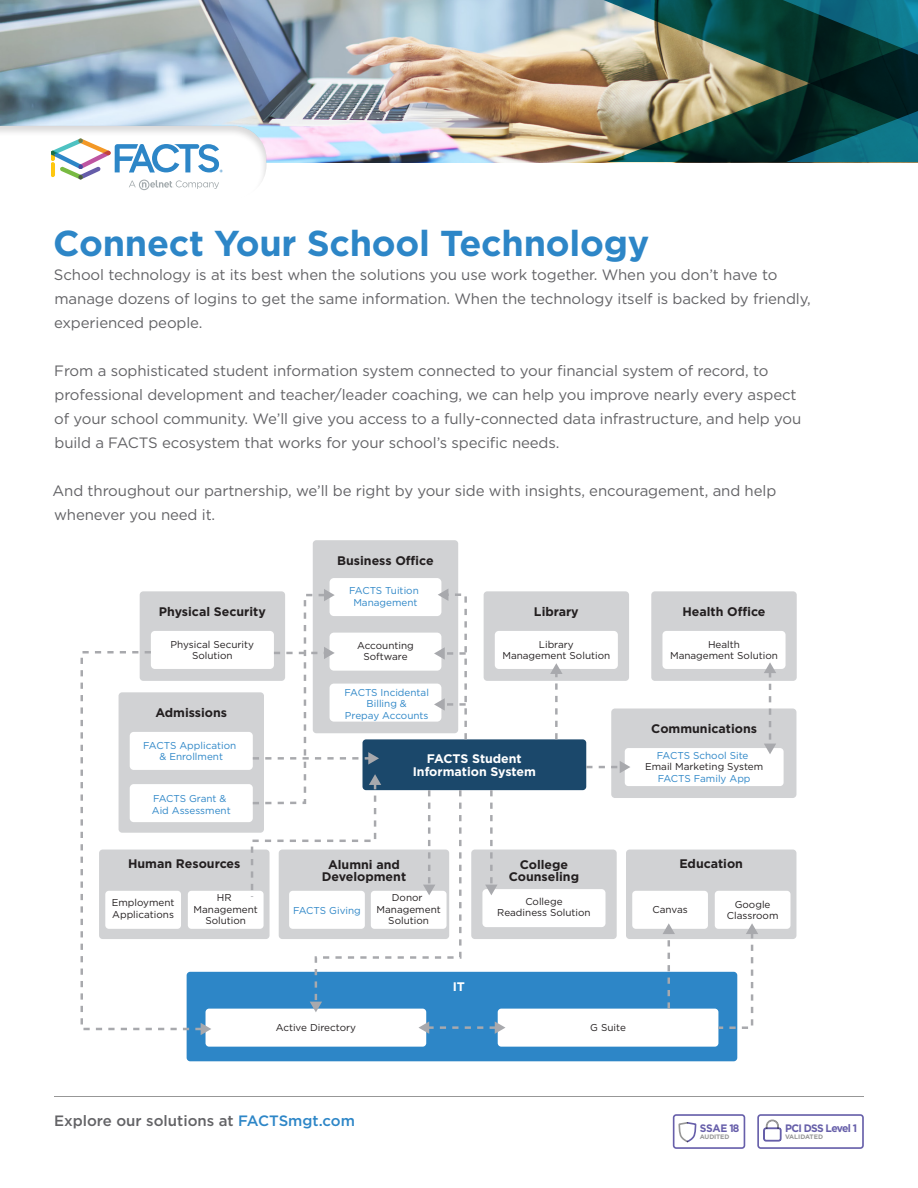
<style>
.page{position:relative;width:918px;height:1188px;background:#fff}
.page>*{position:absolute;margin:0;border:0;box-sizing:border-box;transform-origin:0 0}
.t1{font:700 36px "Gotham";letter-spacing:-.01em;color:#2d86c7}
.t2{font:15px/24px "Gotham";letter-spacing:-.01em;color:#636366}
.URL{font:500 15px "Gotham";color:#636366}
.t3{font:700 12.45px/11.4px "Gotham";color:#231f20;text-align:center}
.t4{font:700 12.45px/13.6px "Gotham";color:#fff;text-align:center}
.t5{font:700 10.8px "Gotham";letter-spacing:-.07em;color:#665fa9;scale:.96 1}
.t6{font:700 10.8px "Gotham";letter-spacing:-.03em;color:#675faa;scale:.96 1}
.t7{font:9.9px/11.4px "Gotham";color:#231f20;text-align:center}
.t8{font:9.9px/11.4px "Gotham";color:#2d86c7;text-align:center}
.t9{font:700 6.45px "Gotham";color:#979797}
.t10{font:700 6.45px "Gotham";letter-spacing:-.02em;color:#979797}
.s1{color:#231f20}
.s2{color:#2d86c7}
</style>
<div class="page">
<img style="left:0;top:0;width:918px;height:163px">
<img style="left:550px;top:5px;width:179px;height:157px">
<svg style="left:729px;top:0;width:189px;height:162px"></svg>
<svg style="left:673px;top:1114px;width:72px;height:35px"></svg>
<svg style="left:757px;top:1114px;width:107px;height:35px"></svg>
<hr style="left:54px;top:1096px;width:810px;height:1px;background:#979797">
<div style="left:0;top:124px;width:269px;height:75px;background:#231f20;opacity:.17"></div>
<svg style="left:0;top:126px;width:267px;height:72px"></svg>
<div style="left:140px;top:591px;width:145px;height:90px;background:#d1d2d4;border-radius:4px"></div>
<div style="left:151px;top:631px;width:123px;height:38px;background:#fff;border-radius:4px"></div>
<div style="left:484px;top:591px;width:145px;height:90px;background:#d1d2d4;border-radius:4px"></div>
<div style="left:495px;top:631px;width:123px;height:38px;background:#fff;border-radius:4px"></div>
<div style="left:651px;top:591px;width:146px;height:90px;background:#d1d2d4;border-radius:4px"></div>
<div style="left:662px;top:631px;width:124px;height:38px;background:#fff;border-radius:4px"></div>
<div style="left:313px;top:540px;width:145px;height:193px;background:#d1d2d4;border-radius:4px"></div>
<div style="left:330px;top:578px;width:111px;height:38px;background:#fff;border-radius:4px"></div>
<div style="left:363px;top:739px;width:223px;height:51px;background:#1b486b;border-radius:4px"></div>
<div style="left:119px;top:692px;width:145px;height:141px;background:#d1d2d4;border-radius:4px"></div>
<div style="left:130px;top:732px;width:123px;height:38px;background:#fff;border-radius:4px"></div>
<div style="left:611px;top:709px;width:185px;height:89px;background:#d1d2d4;border-radius:4px"></div>
<div style="left:625px;top:748px;width:159px;height:38px;background:#fff;border-radius:4px"></div>
<div style="left:99px;top:850px;width:171px;height:89px;background:#d1d2d4;border-radius:4px"></div>
<div style="left:188px;top:891px;width:76px;height:38px;background:#fff;border-radius:4px"></div>
<div style="left:626px;top:850px;width:170px;height:89px;background:#d1d2d4;border-radius:4px"></div>
<div style="left:632px;top:891px;width:76px;height:38px;background:#fff;border-radius:4px"></div>
<div style="left:715px;top:891px;width:76px;height:38px;background:#fff;border-radius:4px"></div>
<div style="left:471px;top:850px;width:146px;height:89px;background:#d1d2d4;border-radius:4px"></div>
<div style="left:482px;top:889px;width:124px;height:38px;background:#fff;border-radius:4px"></div>
<div style="left:187px;top:972px;width:550px;height:89px;background:#2d86c7;border-radius:4px"></div>
<div style="left:206px;top:1009px;width:220px;height:38px;background:#fff;border-radius:4px"></div>
<div style="left:498px;top:1009px;width:220px;height:38px;background:#fff;border-radius:4px"></div>
<div style="left:130px;top:784px;width:123px;height:38px;background:#fff;border-radius:4px"></div>
<svg style="left:419px;top:1021px;width:86px;height:13px"></svg>
<svg style="left:764px;top:662px;width:12px;height:92px"></svg>
<svg style="left:586px;top:761px;width:44px;height:12px"></svg>
<svg style="left:80px;top:650px;width:125px;height:381px"></svg>
<svg style="left:201px;top:1023px;width:10px;height:12px"></svg>
<svg style="left:550px;top:663px;width:13px;height:76px"></svg>
<svg style="left:663px;top:923px;width:12px;height:86px"></svg>
<svg style="left:716px;top:923px;width:42px;height:107px"></svg>
<svg style="left:485px;top:790px;width:13px;height:105px"></svg>
<svg style="left:250px;top:589px;width:218px;height:423px"></svg>
<p class="t1" style="left:53px;top:220px;width:598px">Connect Your School Technology</p>
<p class="t2" style="left:54px;top:263px;width:758px">School technology is at its best when the solutions you use work together. When you don’t have to manage dozens of logins to get the same information. When the technology itself is backed by friendly, experienced people.</p>
<p class="t2" style="left:54px;top:359px;width:749px">From a sophisticated student information system connected to your financial system of record, to professional development and teacher/leader coaching, we can help you improve nearly every aspect of your school community. We’ll give you access to a fully-connected data infrastructure, and help you build a FACTS ecosystem that works for your school’s specific needs.</p>
<p class="t2" style="left:53px;top:479px;width:725px">And throughout our partnership, we’ll be right by your side with insights, encouragement, and help whenever you need it.</p>
<p class="t3" style="left:159px;top:606px;width:108px">Physical Security</p>
<p class="t7" style="left:171px;top:639px;width:85px">Physical Security<br>Solution</p>
<p class="t3" style="left:155px;top:707px;width:73px">Admissions</p>
<p class="t8" style="left:143px;top:740px;width:95px">FACTS Application &amp; Enrollment</p>
<p class="t8" style="left:152px;top:793px;width:80px;text-align:left">FACTS Grant &amp;<br>Aid Assessment</p>
<p class="t3" style="left:128px;top:858px;width:114px">Human Resources</p>
<p class="t7" style="left:112px;top:897px;width:64px;text-align:left">Employment<br>Applications</p>
<p class="t7" style="left:194px;top:892px;width:66px">HR<br>Management<br>Solution</p>
<p class="t3" style="left:337px;top:555px;width:98px">Business O ce</p>
<p class="t8" style="left:349px;top:585px;width:71px">FACTS Tuition<br>Management</p>
<p class="t7" style="left:357px;top:640px;width:58px">Accounting<br>Software</p>
<p class="t8" style="left:344px;top:687px;width:86px">FACTS Incidental<br>Billing &amp;<br>Prepay Accounts</p>
<p class="t3" style="left:534px;top:606px;width:46px">Library</p>
<p class="t7" style="left:502px;top:639px;width:109px">Library<br>Management Solution</p>
<p class="t4" style="left:413px;top:751px;width:125px">FACTS Student<br>Information System</p>
<p class="t3" style="left:322px;top:859px;width:86px">Alumni and<br>Development</p>
<p class="t7" style="left:377px;top:892px;width:66px">Donor<br>Management<br>Solution</p>
<p class="t8" style="left:293px;top:904px;width:69px">FACTS Giving</p>
<p class="t3" style="left:509px;top:859px;width:72px">College<br>Counseling</p>
<p class="t7" style="left:497px;top:896px;width:95px">College<br>Readiness Solution</p>
<p class="t3" style="left:682px;top:606px;width:85px">Health O ce</p>
<p class="t7" style="left:670px;top:639px;width:109px">Health<br>Management Solution</p>
<p class="t3" style="left:651px;top:723px;width:107px">Communications</p>
<p class="t8" style="left:645px;top:750px;width:120px">FACTS School Site<br><span class="s1">Email Marketing System<br></span>FACTS Family App</p>
<p class="t3" style="left:679px;top:858px;width:65px">Education</p>
<p class="t7" style="left:652px;top:903px;width:37px">Canvas</p>
<p class="t7" style="left:727px;top:898px;width:53px">Google<br>Classroom</p>
<p class="t4" style="left:453px;top:980px;width:14px">IT</p>
<p class="t7" style="left:276px;top:1021px;width:82px">Active Directory</p>
<p class="t7" style="left:590px;top:1021px;width:37px">G Suite</p>
<p class="URL" style="left:54px;top:1111px;width:302px">Explore our solutions at <span class="s2">FACTSmgt.com</span></p>
<p class="t6" style="left:700px;top:1121px;width:43px">SSAE 18</p>
<p class="t10" style="left:700px;top:1133px;width:31px">AUDITED</p>
<p class="t5" style="left:785px;top:1121px;width:77px">PCI DSS Level 1</p>
<p class="t9" style="left:785px;top:1133px;width:40px">VALIDATED</p>
</div>
